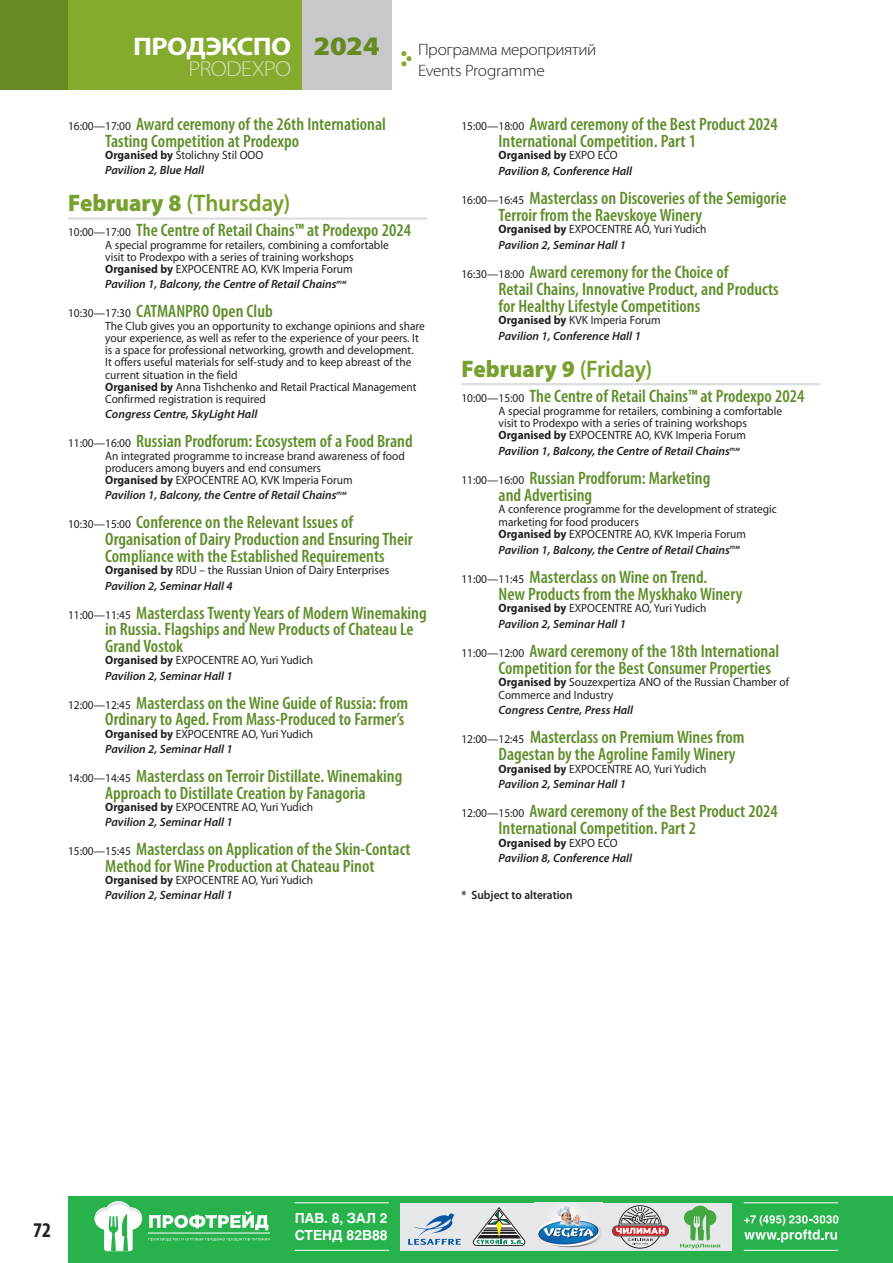
<style>
.page{position:relative;width:893px;height:1263px;background:#fff}
.page>*{position:absolute;margin:0;border:0;box-sizing:border-box;transform-origin:0 0}
.t1{font:700 25.5px "Myriad Pro";letter-spacing:-.025em;color:#fff;scale:1.1 1}
.t2{font:600 24px "Myriad Pro";letter-spacing:-.005em;color:#77a02d;scale:.95 1}
.t3{font:900 24px "Myriad Pro";color:#77a02d;scale:.95 1}
.t4{font:300 21.75px "Myriad Pro";letter-spacing:-.03em;color:#d4e0b7;scale:1.1 1}
.t5{font:700 condensed 21px "Myriad Pro";color:#231f20}
.t6{font:600 condensed 18px/17px "Myriad Pro";color:#5f8d2a}
.t7{font:300 16.5px/20.2px "Myriad Pro";letter-spacing:-.015em;color:#231f20;scale:1.05 1}
.t8{font:700 13.8px/16.2px "Helios";color:#fff}
.t9{font:12px/12.3px "Myriad Pro";color:#231f20;scale:.95 1}
.t10{font:italic 600 12px/15.5px "Myriad Pro";color:#231f20}
.t11{font:600 12px "Myriad Pro";color:#231f20;scale:.95 1}
.s1{font-weight:900;font-size:26.85px;color:#668922}
.s2{font-weight:400;font-stretch:normal;font-size:12px;color:#231f20}
.s3{font-weight:700;font-style:normal}
.s4{font-weight:400;font-style:normal}
.s5{font-weight:900}
.s6{font-weight:700}
.s7{font-weight:600;font-style:italic}
.s8{font-weight:600}
</style>
<div class="page">
<div style="left:0;top:0;width:302px;height:89px;background:#84ab2e"></div>
<div style="left:302px;top:0;width:89px;height:89px;background:#c7c8ca"></div>
<div style="left:0;top:0;width:68px;height:89px;background:#668922"></div>
<svg style="left:401px;top:51px;width:11px;height:15px"></svg>
<div style="left:69px;top:1196px;width:824px;height:67px;background:#28b24b"></div>
<svg style="left:95px;top:1201px;width:47px;height:50px"></svg>
<svg style="left:149px;top:1211px;width:120px;height:19px"></svg>
<hr style="left:148px;top:1233px;width:122px;height:1px;background:#fff">
<svg style="left:148px;top:1238px;width:122px;height:3px"></svg>
<hr style="left:744px;top:1202px;width:94px;height:1px;background:#fff">
<hr style="left:744px;top:1250px;width:94px;height:1px;background:#fff">
<svg style="left:744px;top:1215px;width:94px;height:27px"></svg>
<div style="left:400px;top:1203px;width:332px;height:47px;background:#e6e7e9"></div>
<svg style="left:408px;top:1213px;width:53px;height:32px"></svg>
<svg style="left:473px;top:1207px;width:52px;height:38px"></svg>
<img style="left:537px;top:1206px;width:64px;height:42px">
<svg style="left:612px;top:1205px;width:57px;height:43px"></svg>
<hr style="left:295px;top:1202px;width:94px;height:1px;background:#fff">
<hr style="left:295px;top:1250px;width:94px;height:1px;background:#fff">
<svg style="left:680px;top:1206px;width:40px;height:42px"></svg>
<hr style="left:68px;top:217px;width:359px;height:3px;background:#dcdddf">
<hr style="left:461px;top:383px;width:360px;height:2px;background:#dcdddf">
<h1 class="t1" style="left:133px;top:30px;width:226px">ПРОДЭКСПО <span class="s1">2024</span></h1>
<h3 class="t4" style="left:189px;top:55px;width:95px">PRODEXPO</h3>
<h3 class="t7" style="left:418px;top:40px;width:171px">Программа мероприятий<br>Events Programme</h3>
<h3 class="t6" style="left:105px;top:115px;width:282px;text-indent:-37px"><span class="s2">16:00—17:00</span> Award ceremony of the 26th International<br>Tasting Competition at Prodexpo</h3>
<p class="t10" style="left:105px;top:147px;width:160px"><span class="s3">Organised by</span> <span class="s4">Stolichny Stil OOO<br></span>Pavilion 2, Blue Hall</p>
<h2 class="t2" style="left:68px;top:188px;width:236px"><span class="s5">February 8</span> (Thursday)</h2>
<h3 class="t6" style="left:68px;top:222px;width:345px"><span class="s2">10:00—17:00</span> The Centre of Retail Chains™ at Prodexpo 2024</h3>
<p class="t9" style="left:105px;top:238px;width:300px">A special programme for retailers, combining a comfortable visit to Prodexpo with a series of training workshops<br><span class="s6">Organised by</span> EXPOCENTRE AO, KVK Imperia Forum</p>
<p class="t10" style="left:105px;top:276px;width:243px">Pavilion 1, Balcony, the Centre of Retail Chains<sup>тм</sup></p>
<h3 class="t6" style="left:68px;top:303px;width:206px"><span class="s2">10:30—17:30</span> CATMANPRO Open Club</h3>
<p class="t9" style="left:105px;top:319px;width:338px">The Club gives you an opportunity to exchange opinions and share your experience, as well as refer to the experience of your peers. It is a space for professional networking, growth and development.<br>It offers useful materials for self-study and to keep abreast of the current situation in the field<br><span class="s6">Organised by</span> Anna Tishchenko and Retail Practical Management Confirmed registration is required</p>
<p class="t10" style="left:105px;top:406px;width:154px">Congress Centre, SkyLight Hall</p>
<h3 class="t6" style="left:68px;top:433px;width:346px"><span class="s2">11:00—16:00</span> Russian Prodforum: Ecosystem of a Food Brand</h3>
<p class="t9" style="left:105px;top:449px;width:317px">An integrated programme to increase brand awareness of food producers among buyers and end consumers<br><span class="s6">Organised by</span> EXPOCENTRE AO, KVK Imperia Forum</p>
<p class="t10" style="left:105px;top:487px;width:243px">Pavilion 1, Balcony, the Centre of Retail Chains<sup>тм</sup></p>
<h3 class="t6" style="left:105px;top:514px;width:309px;text-indent:-37px"><span class="s2">10:30—15:00</span> Conference on the Relevant Issues of<br>Organisation of Dairy Production and Ensuring Their<br>Compliance with the Established Requirements</h3>
<p class="t9" style="left:105px;top:562px;width:301px;line-height:15.3px"><span class="s6">Organised by</span> RDU – the Russian Union of Dairy Enterprises<br><span class="s7">Pavilion 2, Seminar Hall 4</span></p>
<h3 class="t6" style="left:105px;top:604px;width:323px;text-indent:-37px"><span class="s2">11:00—11:45</span> Masterclass Twenty Years of Modern Winemaking in Russia. Flagships and New Products of Chateau Le<br>Grand Vostok</h3>
<p class="t9" style="left:105px;top:652px;width:220px;line-height:15.3px"><span class="s6">Organised by</span> EXPOCENTRE AO, Yuri Yudich<br><span class="s7">Pavilion 2, Seminar Hall 1</span></p>
<h3 class="t6" style="left:68px;top:694px;width:342px;text-align:right"><span class="s2">12:00—12:45</span> Masterclass on the Wine Guide of Russia: from<br>Ordinary to Aged. From Mass-Produced to Farmer’s</h3>
<p class="t9" style="left:105px;top:726px;width:220px;line-height:15.3px"><span class="s6">Organised by</span> EXPOCENTRE AO, Yuri Yudich<br><span class="s7">Pavilion 2, Seminar Hall 1</span></p>
<h3 class="t6" style="left:68px;top:767px;width:336px;text-align:center"><span class="s2">14:00—14:45</span> Masterclass on Terroir Distillate. Winemaking<br>Approach to Distillate Creation by Fanagoria</h3>
<p class="t9" style="left:105px;top:799px;width:220px;line-height:15.3px"><span class="s6">Organised by</span> EXPOCENTRE AO, Yuri Yudich<br><span class="s7">Pavilion 2, Seminar Hall 1</span></p>
<h3 class="t6" style="left:68px;top:840px;width:344px;text-align:center"><span class="s2">15:00—15:45</span> Masterclass on Application of the Skin-Contact<br>Method for Wine Production at Chateau Pinot</h3>
<p class="t9" style="left:105px;top:872px;width:220px;line-height:15.3px"><span class="s6">Organised by</span> EXPOCENTRE AO, Yuri Yudich<br><span class="s7">Pavilion 2, Seminar Hall 1</span></p>
<h3 class="t6" style="left:498px;top:115px;width:281px;text-indent:-37px"><span class="s2">15:00—18:00</span> Award ceremony of the Best Product 2024<br>International Competition. Part 1</h3>
<p class="t10" style="left:498px;top:147px;width:135px"><span class="s3">Organised by</span> <span class="s4">EXPO ECO<br></span>Pavilion 8, Conference Hall</p>
<h3 class="t6" style="left:498px;top:189px;width:290px;text-indent:-37px"><span class="s2">16:00—16:45</span> Masterclass on Discoveries of the Semigorie<br>Terroir from the Raevskoye Winery</h3>
<p class="t9" style="left:498px;top:221px;width:220px;line-height:15.5px"><span class="s6">Organised by</span> EXPOCENTRE AO, Yuri Yudich<br><span class="s7">Pavilion 2, Seminar Hall 1</span></p>
<h3 class="t6" style="left:498px;top:263px;width:282px;text-indent:-37px"><span class="s2">16:30—18:00</span> Award ceremony for the Choice of<br>Retail Chains, Innovative Product, and Products for Healthy Lifestyle Competitions</h3>
<p class="t10" style="left:498px;top:312px;width:164px"><span class="s3">Organised by</span> <span class="s4">KVK Imperia Forum<br></span>Pavilion 1, Conference Hall 1</p>
<h2 class="t3" style="left:461px;top:353px;width:203px">February 9 <span class="s8">(Friday)</span></h2>
<h3 class="t6" style="left:461px;top:387px;width:345px"><span class="s2">10:00—15:00</span> The Centre of Retail Chains™ at Prodexpo 2024</h3>
<p class="t9" style="left:498px;top:404px;width:300px">A special programme for retailers, combining a comfortable visit to Prodexpo with a series of training workshops<br><span class="s6">Organised by</span> EXPOCENTRE AO, KVK Imperia Forum</p>
<p class="t10" style="left:498px;top:443px;width:243px">Pavilion 1, Balcony, the Centre of Retail Chains<sup>тм</sup></p>
<h3 class="t6" style="left:498px;top:469px;width:213px;text-indent:-37px"><span class="s2">11:00—16:00</span> Russian Prodforum: Marketing and Advertising</h3>
<p class="t9" style="left:498px;top:503px;width:295px">A conference programme for the development of strategic marketing for food producers<br><span class="s6">Organised by</span> EXPOCENTRE AO, KVK Imperia Forum</p>
<p class="t10" style="left:498px;top:541px;width:243px">Pavilion 1, Balcony, the Centre of Retail Chains<sup>тм</sup></p>
<h3 class="t6" style="left:498px;top:568px;width:245px;text-indent:-37px"><span class="s2">11:00—11:45</span> Masterclass on Wine on Trend.<br>New Products from the Myskhako Winery</h3>
<p class="t9" style="left:498px;top:600px;width:220px;line-height:15.5px"><span class="s6">Organised by</span> EXPOCENTRE AO, Yuri Yudich<br><span class="s7">Pavilion 2, Seminar Hall 1</span></p>
<h3 class="t6" style="left:498px;top:642px;width:282px;text-indent:-37px"><span class="s2">11:00—12:00</span> Award ceremony of the 18th International<br>Competition for the Best Consumer Properties</h3>
<p class="t9" style="left:498px;top:676px;width:307px"><span class="s6">Organised by</span> Souzexpertiza ANO of the Russian Chamber of<br>Commerce and Industry</p>
<p class="t10" style="left:498px;top:702px;width:136px">Congress Centre, Press Hall</p>
<h3 class="t6" style="left:498px;top:729px;width:248px;text-indent:-37px"><span class="s2">12:00—12:45</span> Masterclass on Premium Wines from<br>Dagestan by the Agroline Family Winery</h3>
<p class="t9" style="left:498px;top:761px;width:220px;line-height:15.5px"><span class="s6">Organised by</span> EXPOCENTRE AO, Yuri Yudich<br><span class="s7">Pavilion 2, Seminar Hall 1</span></p>
<h3 class="t6" style="left:498px;top:803px;width:281px;text-indent:-37px"><span class="s2">12:00—15:00</span> Award ceremony of the Best Product 2024<br>International Competition. Part 2</h3>
<p class="t10" style="left:498px;top:835px;width:135px"><span class="s3">Organised by</span> <span class="s4">EXPO ECO<br></span>Pavilion 8, Conference Hall</p>
<p class="t11" style="left:461px;top:888px;width:118px">* Subject to alteration</p>
<h3 class="t5" style="left:33px;top:1217px;width:19px">72</h3>
<p class="t8" style="left:295px;top:1210px;width:94px">ПАВ. 8, ЗАЛ 2<br>СТЕНД 82B88</p>
</div>
